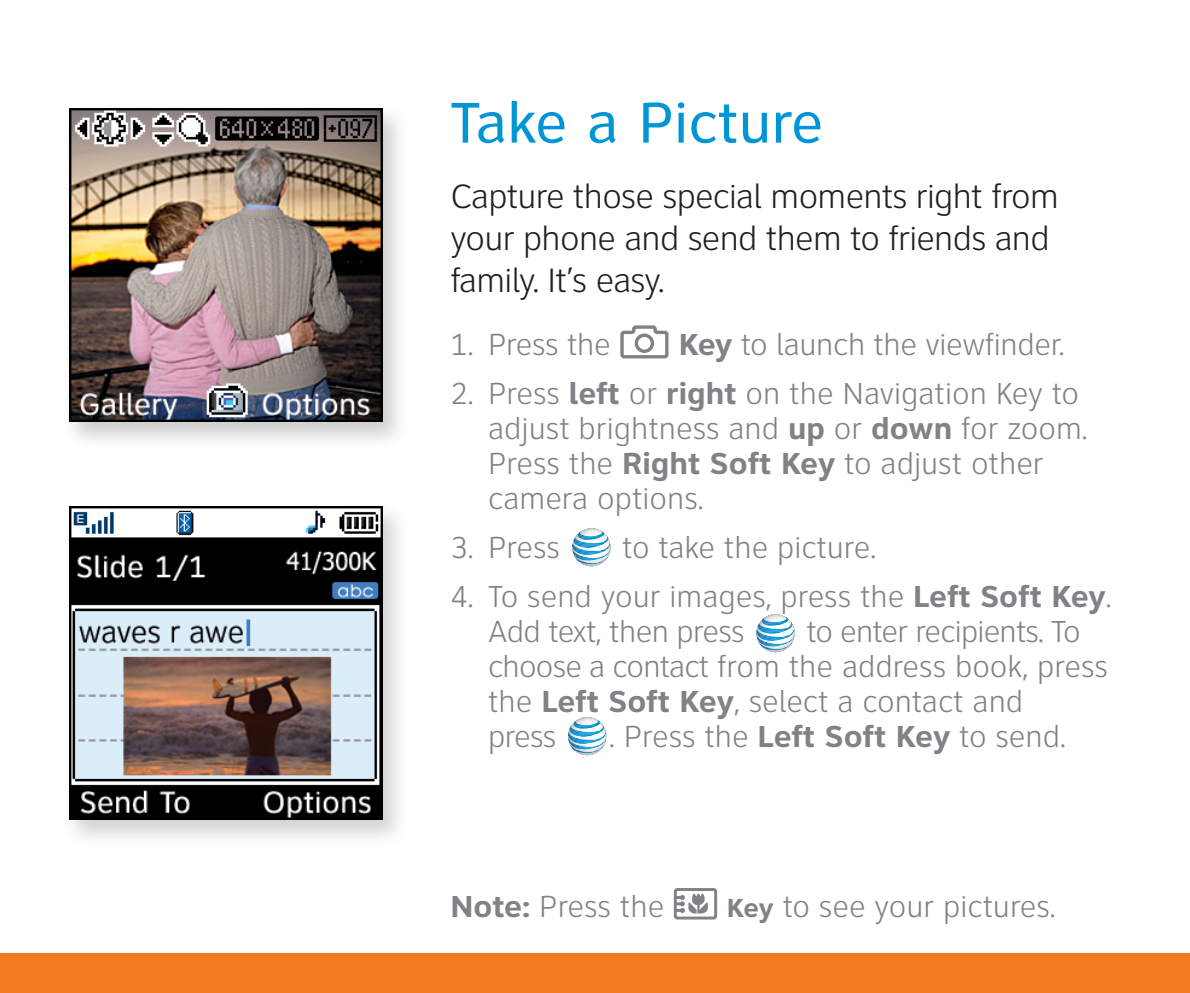
<style>
.page{position:relative;width:1190px;height:993px;background:#fff}
.page>*{position:absolute;margin:0;border:0;box-sizing:border-box;transform-origin:0 0}
.HEADER_BLUE{font:59.5px "Clearview ATT";color:#0096d6}
.SUBHEADER{font:300 35px/42px "Clearview ATT";letter-spacing:-.02em;color:#231f20}
.BULLETS{font:300 31.5px/35px "Clearview ATT";color:#808285}
.BULLETS-2{font:300 31.5px/35px "Clearview ATT";letter-spacing:-.02em;color:#808285}
.s1{font-weight:700}
.s2{font-weight:700;font-size:27.3px}
</style>
<div class="page">
<svg style="left:620px;top:325px;width:48px;height:33px"></svg>
<svg style="left:572px;top:528px;width:38px;height:39px"></svg>
<svg style="left:578px;top:531px;width:31px;height:31px"></svg>
<svg style="left:578px;top:531px;width:31px;height:30px"></svg>
<svg style="left:579px;top:531px;width:30px;height:30px"></svg>
<svg style="left:580px;top:532px;width:28px;height:29px"></svg>
<svg style="left:580px;top:532px;width:28px;height:28px"></svg>
<svg style="left:581px;top:532px;width:27px;height:28px"></svg>
<svg style="left:581px;top:532px;width:27px;height:27px"></svg>
<svg style="left:581px;top:533px;width:27px;height:26px"></svg>
<svg style="left:582px;top:533px;width:26px;height:26px"></svg>
<svg style="left:582px;top:533px;width:25px;height:25px"></svg>
<svg style="left:583px;top:533px;width:24px;height:25px"></svg>
<svg style="left:583px;top:534px;width:24px;height:24px"></svg>
<svg style="left:583px;top:534px;width:24px;height:23px"></svg>
<svg style="left:584px;top:534px;width:23px;height:23px"></svg>
<svg style="left:585px;top:535px;width:21px;height:21px"></svg>
<svg style="left:756px;top:614px;width:38px;height:39px"></svg>
<svg style="left:762px;top:617px;width:31px;height:31px"></svg>
<svg style="left:762px;top:617px;width:31px;height:30px"></svg>
<svg style="left:763px;top:617px;width:30px;height:30px"></svg>
<svg style="left:764px;top:617px;width:29px;height:29px"></svg>
<svg style="left:764px;top:618px;width:28px;height:28px"></svg>
<svg style="left:765px;top:618px;width:27px;height:28px"></svg>
<svg style="left:765px;top:618px;width:27px;height:27px"></svg>
<svg style="left:766px;top:619px;width:26px;height:26px"></svg>
<svg style="left:766px;top:619px;width:26px;height:25px"></svg>
<svg style="left:767px;top:619px;width:24px;height:25px"></svg>
<svg style="left:768px;top:620px;width:23px;height:23px"></svg>
<svg style="left:768px;top:620px;width:23px;height:22px"></svg>
<svg style="left:769px;top:620px;width:22px;height:22px"></svg>
<svg style="left:769px;top:621px;width:21px;height:21px"></svg>
<svg style="left:568px;top:717px;width:38px;height:39px"></svg>
<svg style="left:574px;top:720px;width:31px;height:31px"></svg>
<svg style="left:574px;top:720px;width:31px;height:30px"></svg>
<svg style="left:575px;top:720px;width:29px;height:30px"></svg>
<svg style="left:575px;top:720px;width:29px;height:29px"></svg>
<svg style="left:576px;top:721px;width:28px;height:28px"></svg>
<svg style="left:577px;top:721px;width:27px;height:27px"></svg>
<svg style="left:577px;top:722px;width:26px;height:26px"></svg>
<svg style="left:578px;top:722px;width:25px;height:25px"></svg>
<svg style="left:579px;top:722px;width:24px;height:25px"></svg>
<svg style="left:579px;top:723px;width:24px;height:23px"></svg>
<svg style="left:580px;top:723px;width:23px;height:23px"></svg>
<svg style="left:580px;top:723px;width:22px;height:22px"></svg>
<svg style="left:581px;top:724px;width:21px;height:21px"></svg>
<div style="left:674px;top:888px;width:43px;height:31px;border:3px solid #808285;border-radius:2px"></div>
<svg style="left:675px;top:892px;width:32px;height:21px"></svg>
<div style="left:0;top:952px;width:1189px;height:41px;background:#f47b20"></div>
<div style="left:61px;top:103px;width:348px;height:348px;background:#231f20;opacity:.22"></div>
<img style="left:69px;top:108px;width:313px;height:314px">
<div style="left:61px;top:500px;width:348px;height:348px;background:#231f20;opacity:.2"></div>
<img style="left:69px;top:506px;width:313px;height:313px">
<p class="HEADER_BLUE" style="left:450px;top:89px;width:374px">Take a Picture</p>
<p class="SUBHEADER" style="left:450px;top:176px;width:610px">Capture those special moments right from your phone and send them to friends and family. It’s easy.</p>
<p class="BULLETS" style="left:450px;top:327px;width:162px">1. Press the</p>
<p class="BULLETS" style="left:678px;top:327px;width:387px"><span class="s1">Key</span> to launch the viewfinder.</p>
<p class="BULLETS" style="left:488px;top:376px;width:601px;text-indent:-38px">2. Press <span class="s1">left</span> or <span class="s1">right</span> on the Navigation Key to adjust brightness and <span class="s1">up</span> or <span class="s1">down</span> for zoom.<br>Press the <span class="s1">Right Soft Key</span> to adjust other camera options.</p>
<p class="BULLETS" style="left:450px;top:530px;width:111px">3. Press</p>
<p class="BULLETS" style="left:622px;top:530px;width:255px">to take the picture.</p>
<p class="BULLETS" style="left:488px;top:579px;width:625px;text-indent:-38px">4. To send your images, press the <span class="s1">Left Soft Key</span>.<br>Add text, then press</p>
<p class="BULLETS-2" style="left:488px;top:614px;width:621px;text-indent:318px">to enter recipients. To choose a contact from the address book, press the <span class="s1">Left Soft Key</span>, select a contact and<br>press</p>
<p class="BULLETS" style="left:609px;top:719px;width:458px">. Press the <span class="s1">Left Soft Key</span> to send.</p>
<p class="BULLETS" style="left:450px;top:890px;width:215px"><span class="s1">Note:</span> Press the</p>
<p class="BULLETS" style="left:727px;top:890px;width:330px"><span class="s2">Key</span> to see your pictures.</p>
</div>
